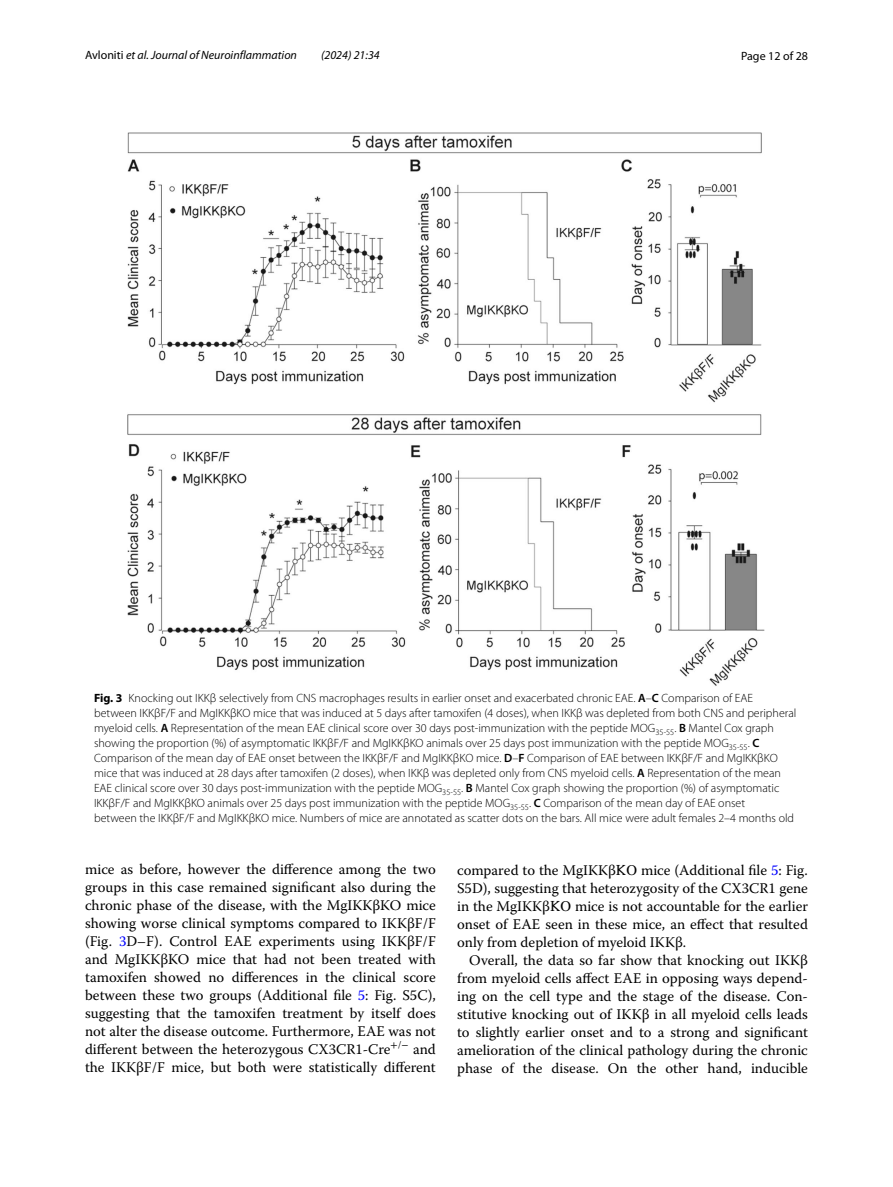
<style>
.page{position:relative;width:893px;height:1187px;background:#fff}
.page>*{position:absolute;margin:0;border:0;box-sizing:border-box;transform-origin:0 0}
.t1{font:14.7px/18px "Warnock Pro";color:#000;text-align:justify}
.t2{font:300 12px/15px "Myriad Pro";color:#000}
.t3{font:italic 12px "Myriad Pro";color:#000}
.t4{font:12px "Myriad Pro";color:#000}
.s1{font-style:normal}
.s2{font-weight:700}
.s3{font-weight:600}
.s4{color:#00f}
.s5{font-family:"Code 2000"}
.s6{font-family:"STIX Math"}
</style>
<div class="page">
<img style="left:127px;top:133px;width:638px;height:553px">
<p class="t3" style="left:85px;top:48px;width:213px"><span class="s1">Avloniti</span> et al. Journal of Neuroinflammation</p>
<p class="t3" style="left:321px;top:48px;width:60px">(2024) 21:34</p>
<p class="t4" style="left:741px;top:48px;width:68px">Page 12 of 28</p>
<p class="t2" style="left:94px;top:690px;width:704px"><span class="s2">Fig. 3</span> Knocking out IKKβ selectively from CNS macrophages results in earlier onset and exacerbated chronic EAE. <span class="s3">A</span>–<span class="s3">C</span> Comparison of EAE between IKKβF/F and ΜgΙΚΚβΚΟ mice that was induced at 5 days after tamoxifen (4 doses), when IKKβ was depleted from both CNS and peripheral myeloid cells. <span class="s3">A</span> Representation of the mean EAE clinical score over 30 days post-immunization with the peptide MOG<sub>35-55</sub>. <span class="s3">B</span> Mantel Cox graph showing the proportion (%) of asymptomatic IKKβF/F and ΜgΙΚΚβΚΟ animals over 25 days post immunization with the peptide MOG<sub>35-55</sub>. <span class="s3">C </span>Comparison of the mean day of EAE onset between the IKKβF/F and ΜgΙΚΚβΚΟ mice. <span class="s3">D</span>–<span class="s3">F</span> Comparison of EAE between IKKβF/F and ΜgΙΚΚβΚΟ mice that was induced at 28 days after tamoxifen (2 doses), when IKKβ was depleted only from CNS myeloid cells. <span class="s3">A</span> Representation of the mean EAE clinical score over 30 days post-immunization with the peptide MOG<sub>35-55</sub>. <span class="s3">B</span> Mantel Cox graph showing the proportion (%) of asymptomatic IKKβF/F and ΜgΙΚΚβΚΟ animals over 25 days post immunization with the peptide MOG<sub>35-55</sub>. <span class="s3">C</span> Comparison of the mean day of EAE onset<br>between the IKKβF/F and ΜgΙΚΚβΚΟ mice. Numbers of mice are annotated as scatter dots on the bars. All mice were adult females 2–4 months old</p>
<p class="t1" style="left:85px;top:860px;width:352px">mice as before, however the difference among the two groups in this case remained significant also during the chronic phase of the disease, with the MgIKKβKO mice showing worse clinical symptoms compared to IKKβF/F (Fig. <span class="s4">3</span>D–F). Control EAE experiments using IKKβF/F and MgIKKβKO mice that had not been treated with tamoxifen showed no differences in the clinical score between these two groups (Additional file <span class="s4">5</span>: Fig. S5C), suggesting that the tamoxifen treatment by itself does not alter the disease outcome. Furthermore, EAE was not different between the heterozygous CX3CR1-Cre<sup>+</sup><sup>/</sup><sup>−</sup> and the IKKβF/F mice, but both were statistically different</p>
<p class="t1" style="left:457px;top:860px;width:352px">compared to the MgIKKβ<span class="s5">Κ</span><span class="s6">Ο</span> mice (Additional file <span class="s4">5</span>: Fig.<br>S5D), suggesting that heterozygosity of the CX3CR1 gene in the MgIKKβ<span class="s5">Κ</span><span class="s6">Ο</span> mice is not accountable for the earlier onset of EAE seen in these mice, an effect that resulted only from depletion of myeloid IKKβ.</p>
<p class="t1" style="left:457px;top:950px;width:352px;text-indent:12px">Overall, the data so far show that knocking out IKKβ from myeloid cells affect EAE in opposing ways depend&shy;ing on the cell type and the stage of the disease. Con&shy;stitutive knocking out of IKKβ in all myeloid cells leads to slightly earlier onset and to a strong and significant amelioration of the clinical pathology during the chronic phase of the disease. On the other hand, inducible</p>
</div>
